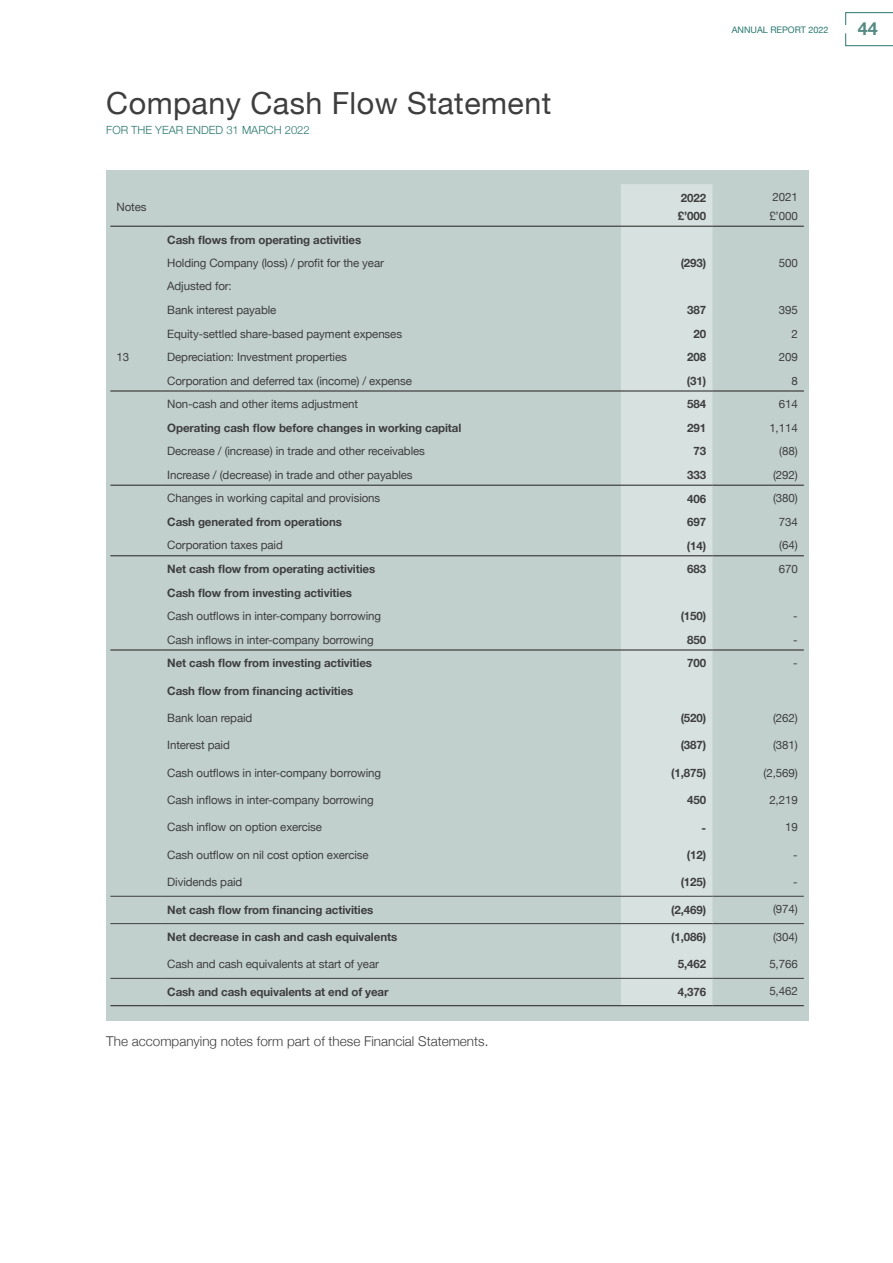
<style>
.page{position:relative;width:893px;height:1263px;background:#fff}
.page>*{position:absolute;margin:0;border:0;box-sizing:border-box;transform-origin:0 0}
.t1{font:30.45px "Helvetica Neue";letter-spacing:.015em;color:#3e3e3f}
.t2{font:700 18px "Helvetica Neue";color:#558a83}
.t3{font:300 13.5px "Helvetica Neue";color:#3e3e3f}
.t4{font:11.55px/18.5px "Helvetica Neue";letter-spacing:-.01em;color:#3e3e3f}
.t5{font:700 11.55px/18.5px "Helvetica Neue";letter-spacing:-.01em;color:#3e3e3f}
.t6{font:300 11.25px "Helvetica Neue";color:#29776e}
.t7{font:9px "Helvetica Neue";color:#29776e}
</style>
<div class="page">
<svg style="left:845px;top:12px;width:48px;height:13px"></svg>
<svg style="left:845px;top:33px;width:48px;height:13px"></svg>
<div style="left:106px;top:170px;width:702px;height:850px;background:#c2d0cd"></div>
<div style="left:621px;top:184px;width:91px;height:821px;background:#d7e1df"></div>
<hr style="left:110px;top:391px;width:51px;height:1px;background:#231f20">
<hr style="left:161px;top:391px;width:460px;height:1px;background:#231f20">
<hr style="left:621px;top:391px;width:91px;height:1px;background:#231f20">
<hr style="left:712px;top:391px;width:92px;height:1px;background:#231f20">
<hr style="left:110px;top:485px;width:51px;height:1px;background:#231f20">
<hr style="left:161px;top:485px;width:460px;height:1px;background:#231f20">
<hr style="left:621px;top:485px;width:91px;height:1px;background:#231f20">
<hr style="left:712px;top:485px;width:92px;height:1px;background:#231f20">
<hr style="left:110px;top:555px;width:51px;height:1px;background:#231f20">
<hr style="left:161px;top:555px;width:460px;height:1px;background:#231f20">
<hr style="left:621px;top:555px;width:91px;height:1px;background:#231f20">
<hr style="left:712px;top:555px;width:92px;height:1px;background:#231f20">
<hr style="left:110px;top:1005px;width:51px;height:1px;background:#231f20">
<hr style="left:161px;top:1005px;width:460px;height:1px;background:#231f20">
<hr style="left:621px;top:1005px;width:91px;height:1px;background:#231f20">
<hr style="left:712px;top:1005px;width:92px;height:1px;background:#231f20">
<hr style="left:712px;top:226px;width:92px;height:1px;background:#231f20">
<hr style="left:712px;top:650px;width:92px;height:1px;background:#231f20">
<hr style="left:110px;top:896px;width:51px;height:1px;background:#3e3e3f">
<hr style="left:161px;top:896px;width:460px;height:1px;background:#3e3e3f">
<hr style="left:621px;top:896px;width:91px;height:1px;background:#3e3e3f">
<hr style="left:712px;top:896px;width:92px;height:1px;background:#3e3e3f">
<hr style="left:110px;top:226px;width:51px;height:1px;background:#231f20">
<hr style="left:161px;top:226px;width:460px;height:1px;background:#231f20">
<hr style="left:110px;top:650px;width:51px;height:1px;background:#231f20">
<hr style="left:161px;top:650px;width:460px;height:1px;background:#231f20">
<hr style="left:110px;top:923px;width:51px;height:1px;background:#3e3e3f">
<hr style="left:161px;top:923px;width:460px;height:1px;background:#3e3e3f">
<hr style="left:621px;top:923px;width:91px;height:1px;background:#3e3e3f">
<hr style="left:712px;top:923px;width:92px;height:1px;background:#3e3e3f">
<hr style="left:110px;top:978px;width:51px;height:1px;background:#3e3e3f">
<hr style="left:161px;top:978px;width:460px;height:1px;background:#3e3e3f">
<hr style="left:621px;top:978px;width:91px;height:1px;background:#3e3e3f">
<hr style="left:712px;top:978px;width:92px;height:1px;background:#3e3e3f">
<hr style="left:621px;top:226px;width:91px;height:1px;background:#231f20">
<hr style="left:621px;top:650px;width:91px;height:1px;background:#231f20">
<h1 class="t1" style="left:106px;top:81px;width:447px">Company Cash Flow Statement</h1>
<p class="t6" style="left:106px;top:120px;width:205px">FOR THE YEAR ENDED 31 MARCH 2022</p>
<p class="t7" style="left:732px;top:24px;width:98px">ANNUAL REPORT 2022</p>
<h2 class="t2" style="left:858px;top:15px;width:22px">44</h2>
<p class="t4" style="left:117px;top:198px;width:32px">Notes</p>
<p class="t5" style="left:678px;top:189px;width:30px">2022 £’000</p>
<p class="t4" style="left:769px;top:189px;width:30px">2021 £’000</p>
<p class="t5" style="left:167px;top:231px;width:196px">Cash flows from operating activities</p>
<p class="t4" style="left:167px;top:254px;width:218px">Holding Company (loss) / profit for the year</p>
<p class="t5" style="left:681px;top:254px;width:27px">(293)</p>
<p class="t4" style="left:779px;top:254px;width:20px">500</p>
<p class="t4" style="left:167px;top:275px;width:111px;line-height:23.5px">Adjusted for:<br>Bank interest payable</p>
<p class="t5" style="left:687px;top:301px;width:20px">387</p>
<p class="t4" style="left:779px;top:301px;width:20px">395</p>
<p class="t4" style="left:167px;top:325px;width:236px">Equity-settled share-based payment expenses</p>
<p class="t5" style="left:694px;top:325px;width:14px">20</p>
<p class="t4" style="left:791px;top:325px;width:8px">2</p>
<p class="t4" style="left:117px;top:348px;width:14px">13</p>
<p class="t4" style="left:167px;top:348px;width:181px">Depreciation: Investment properties</p>
<p class="t5" style="left:687px;top:348px;width:20px">208</p>
<p class="t4" style="left:779px;top:348px;width:20px">209</p>
<p class="t4" style="left:167px;top:372px;width:246px">Corporation and deferred tax (income) / expense</p>
<p class="t5" style="left:687px;top:372px;width:21px">(31)</p>
<p class="t4" style="left:791px;top:372px;width:8px">8</p>
<p class="t4" style="left:167px;top:395px;width:192px">Non-cash and other items adjustment</p>
<p class="t5" style="left:687px;top:395px;width:20px">584</p>
<p class="t4" style="left:779px;top:395px;width:20px">614</p>
<p class="t5" style="left:167px;top:419px;width:296px">Operating cash flow before changes in working capital</p>
<p class="t5" style="left:687px;top:419px;width:20px">291</p>
<p class="t4" style="left:769px;top:419px;width:30px">1,114</p>
<p class="t4" style="left:167px;top:443px;width:259px">Decrease / (increase) in trade and other receivables</p>
<p class="t5" style="left:694px;top:442px;width:14px">73</p>
<p class="t4" style="left:779px;top:443px;width:20px">(88)</p>
<p class="t4" style="left:167px;top:466px;width:247px">Increase / (decrease) in trade and other payables</p>
<p class="t5" style="left:687px;top:466px;width:20px">333</p>
<p class="t4" style="left:773px;top:466px;width:26px">(292)</p>
<p class="t4" style="left:167px;top:490px;width:215px">Changes in working capital and provisions</p>
<p class="t5" style="left:687px;top:489px;width:20px">406</p>
<p class="t4" style="left:773px;top:490px;width:26px">(380)</p>
<p class="t5" style="left:167px;top:513px;width:176px">Cash generated from operations</p>
<p class="t5" style="left:687px;top:513px;width:20px">697</p>
<p class="t4" style="left:779px;top:513px;width:20px">734</p>
<p class="t4" style="left:167px;top:537px;width:117px">Corporation taxes paid</p>
<p class="t5" style="left:687px;top:537px;width:21px">(14)</p>
<p class="t4" style="left:779px;top:537px;width:20px">(64)</p>
<p class="t5" style="left:167px;top:560px;width:210px">Net cash flow from operating activities</p>
<p class="t5" style="left:687px;top:560px;width:20px">683</p>
<p class="t4" style="left:779px;top:560px;width:20px">670</p>
<p class="t5" style="left:167px;top:584px;width:186px">Cash flow from investing activities</p>
<p class="t4" style="left:167px;top:607px;width:215px">Cash outflows in inter-company borrowing</p>
<p class="t5" style="left:681px;top:607px;width:27px">(150)</p>
<p class="t4" style="left:793px;top:607px;width:6px">-</p>
<p class="t4" style="left:167px;top:631px;width:208px">Cash inflows in inter-company borrowing</p>
<p class="t5" style="left:687px;top:631px;width:20px">850</p>
<p class="t4" style="left:793px;top:631px;width:6px">-</p>
<p class="t5" style="left:167px;top:654px;width:206px">Net cash flow from investing activities</p>
<p class="t5" style="left:687px;top:654px;width:20px">700</p>
<p class="t4" style="left:793px;top:654px;width:6px">-</p>
<p class="t5" style="left:167px;top:682px;width:188px">Cash flow from financing activities</p>
<p class="t4" style="left:167px;top:709px;width:87px">Bank loan repaid</p>
<p class="t5" style="left:681px;top:709px;width:27px">(520)</p>
<p class="t4" style="left:773px;top:709px;width:26px">(262)</p>
<p class="t4" style="left:167px;top:736px;width:64px">Interest paid</p>
<p class="t5" style="left:681px;top:736px;width:27px">(387)</p>
<p class="t4" style="left:773px;top:736px;width:26px">(381)</p>
<p class="t4" style="left:167px;top:764px;width:215px">Cash outflows in inter-company borrowing</p>
<p class="t5" style="left:671px;top:764px;width:36px">(1,875)</p>
<p class="t4" style="left:764px;top:764px;width:36px">(2,569)</p>
<p class="t4" style="left:167px;top:791px;width:208px">Cash inflows in inter-company borrowing</p>
<p class="t5" style="left:687px;top:791px;width:20px">450</p>
<p class="t4" style="left:769px;top:791px;width:30px">2,219</p>
<p class="t4" style="left:167px;top:819px;width:156px">Cash inflow on option exercise</p>
<p class="t5" style="left:702px;top:818px;width:6px">-</p>
<p class="t4" style="left:785px;top:819px;width:14px">19</p>
<p class="t4" style="left:167px;top:846px;width:203px">Cash outflow on nil cost option exercise</p>
<p class="t5" style="left:687px;top:846px;width:21px">(12)</p>
<p class="t4" style="left:793px;top:846px;width:6px">-</p>
<p class="t4" style="left:167px;top:873px;width:77px">Dividends paid</p>
<p class="t5" style="left:681px;top:873px;width:27px">(125)</p>
<p class="t4" style="left:793px;top:873px;width:6px">-</p>
<p class="t5" style="left:167px;top:900px;width:208px">Net cash flow from financing activities</p>
<p class="t5" style="left:671px;top:900px;width:36px">(2,469)</p>
<p class="t4" style="left:773px;top:901px;width:26px">(974)</p>
<p class="t5" style="left:167px;top:928px;width:231px">Net decrease in cash and cash equivalents</p>
<p class="t5" style="left:671px;top:928px;width:36px">(1,086)</p>
<p class="t4" style="left:773px;top:928px;width:26px">(304)</p>
<p class="t4" style="left:167px;top:955px;width:213px">Cash and cash equivalents at start of year</p>
<p class="t5" style="left:678px;top:955px;width:30px">5,462</p>
<p class="t4" style="left:769px;top:955px;width:30px">5,766</p>
<p class="t5" style="left:167px;top:983px;width:223px">Cash and cash equivalents at end of year</p>
<p class="t5" style="left:678px;top:983px;width:30px">4,376</p>
<p class="t4" style="left:769px;top:983px;width:30px">5,462</p>
<p class="t3" style="left:106px;top:1031px;width:384px">The accompanying notes form part of these Financial Statements.</p>
</div>
